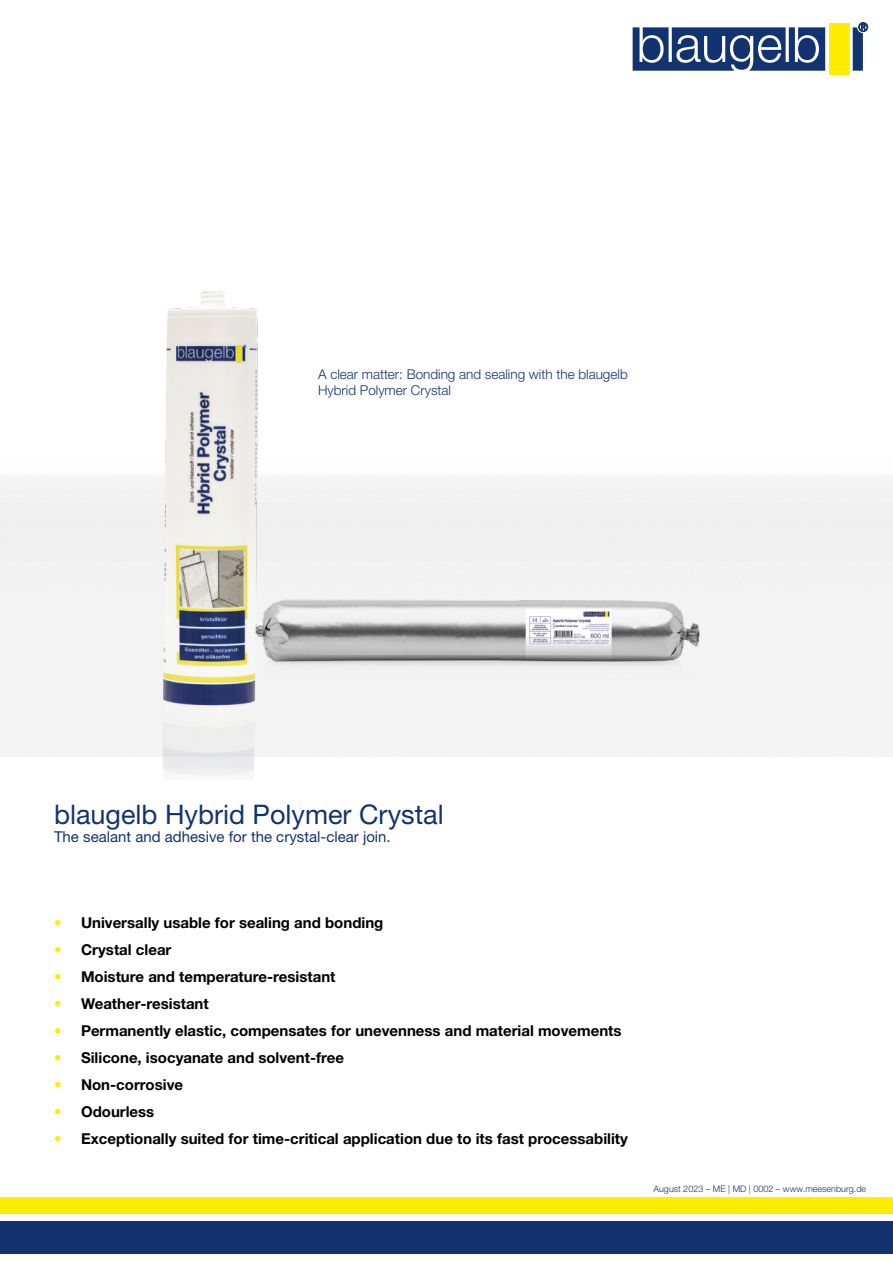
<style>
.page{position:relative;width:893px;height:1263px;background:#fff}
.page>*{position:absolute;margin:0;border:0;box-sizing:border-box;transform-origin:0 0}
.t1{font:27px "Helvetica Neue World 55 Roman";color:#133370}
.t2{font:700 15px "Helvetica Neue World 75";color:#000}
.t3{font:15px "Helvetica Neue World 55 Roman";color:#133370}
.t4{font:13.5px/16.2px "Helvetica Neue World 45 Lt";color:#133370}
.t5{font:9px "Helvetica Neue World 45 Lt";color:#133370}
.s1{color:#ffed00}
</style>
<div class="page">
<div style="left:0;top:1222px;width:893px;height:32px;background:#133370"></div>
<div style="left:0;top:1197px;width:893px;height:17px;background:#ffed00"></div>
<img style="left:100px;top:473px;width:757px;height:284px">
<svg style="left:633px;top:22px;width:235px;height:49px"></svg>
<div style="left:829px;top:23px;width:20px;height:51px;background:#ffed00"></div>
<img style="left:162px;top:291px;width:99px;height:489px">
<p class="t4" style="left:318px;top:366px;width:311px">A clear matter: Bonding and sealing with the blaugelb<br>Hybrid Polymer Crystal</p>
<h1 class="t1" style="left:54px;top:798px;width:391px">blaugelb Hybrid Polymer Crystal</h1>
<p class="t3" style="left:54px;top:828px;width:338px">The sealant and adhesive for the crystal-clear join.</p>
<p class="t2" style="left:54px;top:914px;width:331px"><span class="s1">•</span> Universally usable for sealing and bonding</p>
<p class="t2" style="left:54px;top:941px;width:119px"><span class="s1">•</span> Crystal clear</p>
<p class="t2" style="left:54px;top:968px;width:283px"><span class="s1">•</span> Moisture and temperature-resistant</p>
<p class="t2" style="left:54px;top:995px;width:156px"><span class="s1">•</span> Weather-resistant</p>
<p class="t2" style="left:54px;top:1022px;width:569px"><span class="s1">•</span> Permanently elastic, compensates for unevenness and material movements</p>
<p class="t2" style="left:54px;top:1049px;width:292px"><span class="s1">•</span> Silicone, isocyanate and solvent-free</p>
<p class="t2" style="left:54px;top:1076px;width:131px"><span class="s1">•</span> Non-corrosive</p>
<p class="t2" style="left:54px;top:1103px;width:102px"><span class="s1">•</span> Odourless</p>
<p class="t2" style="left:54px;top:1130px;width:575px"><span class="s1">•</span> Exceptionally suited for time-critical application due to its fast processability</p>
<p class="t5" style="left:653px;top:1183px;width:214px">August 2023 – ME | MD | 0002 – www.meesenburg.de</p>
</div>
